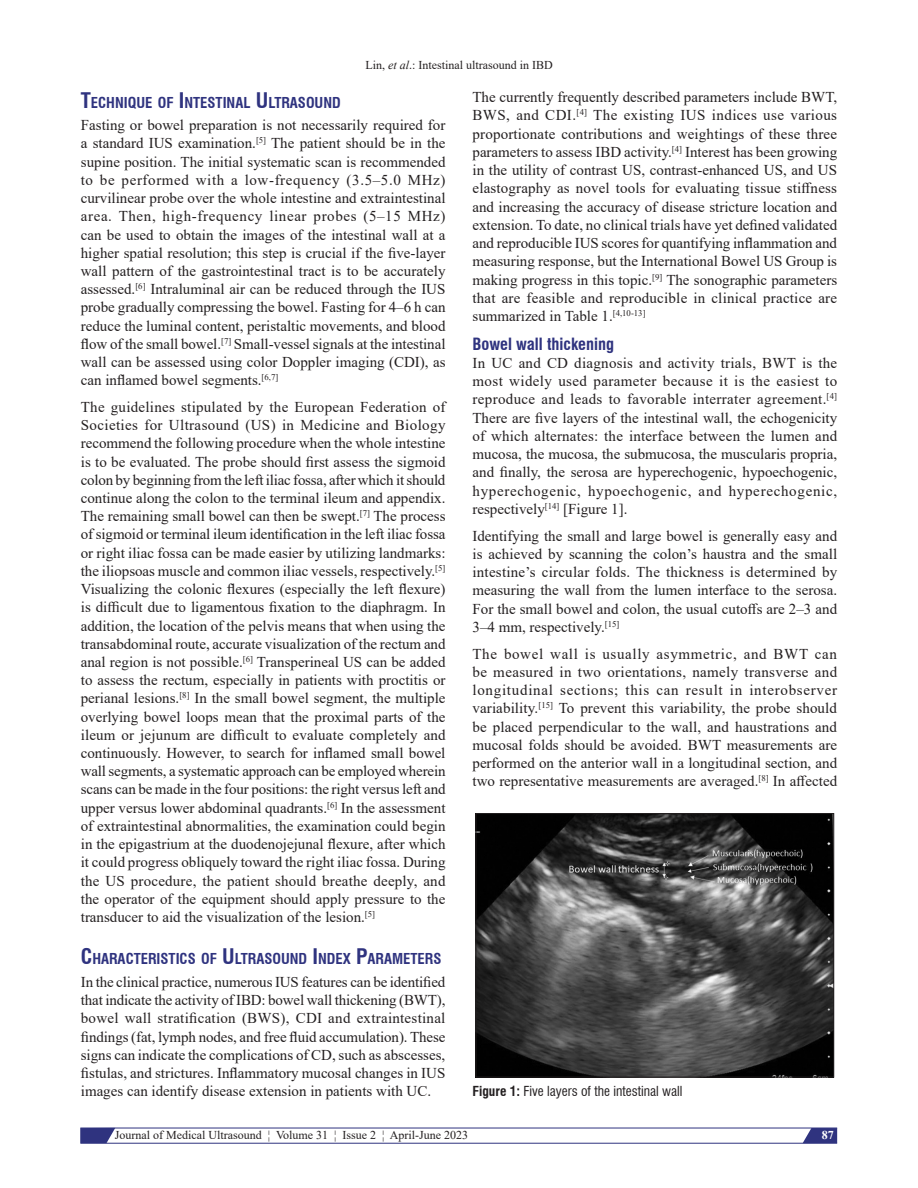
<style>
.page{position:relative;width:918px;height:1188px;background:#fff}
.page>*{position:absolute;margin:0;border:0;box-sizing:border-box;transform-origin:0 0}
.t1{font:700 condensed 16.5px "Swiss 721 BT";color:#2f337f}
.TX{font:15px/18.1px "Times New Roman";color:#231f20;text-align:justify}
.t2{font:700 condensed 14.7px "Swiss 721 BT";color:#2f337f}
.FGC{font:condensed 13.5px "Swiss 721 BT";color:#231f20}
.t3{font:12px "Times New Roman";color:#231f20}
.t4{font:700 12px "Times New Roman";color:#fff}
.s1{font-style:italic}
.s2{font-size:21px}
.s3{font-weight:700}
</style>
<div class="page">
<svg style="left:80px;top:1128px;width:758px;height:16px"></svg>
<img style="left:478px;top:815px;width:354px;height:260px">
<div style="left:476px;top:813px;width:358px;height:264px;border:1px solid #231f20"></div>
<p class="t3" style="left:365px;top:56px;width:189px">Lin, <span class="s1">et al</span>.: Intestinal ultrasound in IBD</p>
<h1 class="t2" style="left:81px;top:94px;width:261px"><span class="s2">T</span>ECHNIQUE OF <span class="s2">I</span> NTESTINAL <span class="s2">U</span> LTRASOUND</h1>
<p class="TX" style="left:81px;top:116px;width:366px">Fasting or bowel preparation is not necessarily required for a standard IUS examination.<sup>[5]</sup> The patient should be in the supine position. The initial systematic scan is recommended to be performed with a low‑frequency (3.5–5.0 MHz) curvilinear probe over the whole intestine and extraintestinal area. Then, high‑frequency linear probes (5–15 MHz) can be used to obtain the images of the intestinal wall at a higher spatial resolution; this step is crucial if the five‑layer wall pattern of the gastrointestinal tract is to be accurately assessed.<sup>[6]</sup> Intraluminal air can be reduced through the IUS probe gradually compressing the bowel. Fasting for 4–6 h can reduce the luminal content, peristaltic movements, and blood flow of the small bowel.<sup>[7]</sup> Small‑vessel signals at the intestinal wall can be assessed using color Doppler imaging (CDI), as can inflamed bowel segments.<sup>[6,7]</sup></p>
<p class="TX" style="left:81px;top:397px;width:366px">The guidelines stipulated by the European Federation of Societies for Ultrasound (US) in Medicine and Biology recommend the following procedure when the whole intestine is to be evaluated. The probe should first assess the sigmoid colon by beginning from the left iliac fossa, after which it should continue along the colon to the terminal ileum and appendix.<br>The remaining small bowel can then be swept.<sup>[7]</sup> The process of sigmoid or terminal ileum identification in the left iliac fossa or right iliac fossa can be made easier by utilizing landmarks: the iliopsoas muscle and common iliac vessels, respectively.<sup>[5] </sup>Visualizing the colonic flexures (especially the left flexure) is difficult due to ligamentous fixation to the diaphragm. In addition, the location of the pelvis means that when using the transabdominal route, accurate visualization of the rectum and anal region is not possible.<sup>[6]</sup> Transperineal US can be added to assess the rectum, especially in patients with proctitis or perianal lesions.<sup>[8]</sup> In the small bowel segment, the multiple overlying bowel loops mean that the proximal parts of the ileum or jejunum are difficult to evaluate completely and continuously. However, to search for inflamed small bowel wall segments, a systematic approach can be employed wherein scans can be made in the four positions: the right versus left and upper versus lower abdominal quadrants.<sup>[6]</sup> In the assessment of extraintestinal abnormalities, the examination could begin in the epigastrium at the duodenojejunal flexure, after which it could progress obliquely toward the right iliac fossa. During the US procedure, the patient should breathe deeply, and the operator of the equipment should apply pressure to the transducer to aid the visualization of the lesion.<sup>[5]</sup></p>
<h1 class="t2" style="left:81px;top:950px;width:362px"><span class="s2">C</span>HARACTERISTICS OF <span class="s2">U</span> LTRASOUND <span class="s2">I</span> NDEX <span class="s2">P</span>ARAMETERS</h1>
<p class="TX" style="left:81px;top:972px;width:366px">In the clinical practice, numerous IUS features can be identified that indicate the activity of IBD: bowel wall thickening (BWT), bowel wall stratification (BWS), CDI and extraintestinal findings (fat, lymph nodes, and free fluid accumulation). These signs can indicate the complications of CD, such as abscesses, fistulas, and strictures. Inflammatory mucosal changes in IUS images can identify disease extension in patients with UC.</p>
<p class="TX" style="left:472px;top:88px;width:366px">The currently frequently described parameters include BWT, BWS, and CDI.<sup>[4]</sup> The existing IUS indices use various proportionate contributions and weightings of these three parameters to assess IBD activity.<sup>[4]</sup> Interest has been growing in the utility of contrast US, contrast‑enhanced US, and US elastography as novel tools for evaluating tissue stiffness and increasing the accuracy of disease stricture location and extension. To date, no clinical trials have yet defined validated and reproducible IUS scores for quantifying inflammation and measuring response, but the International Bowel US Group is making progress in this topic.<sup>[9]</sup> The sonographic parameters that are feasible and reproducible in clinical practice are summarized in Table 1.<sup>[4,10-13]</sup></p>
<h2 class="t1" style="left:472px;top:334px;width:143px">Bowel wall thickening</h2>
<p class="TX" style="left:472px;top:353px;width:366px">In UC and CD diagnosis and activity trials, BWT is the most widely used parameter because it is the easiest to reproduce and leads to favorable interrater agreement.<sup>[4] </sup>There are five layers of the intestinal wall, the echogenicity of which alternates: the interface between the lumen and mucosa, the mucosa, the submucosa, the muscularis propria, and finally, the serosa are hyperechogenic, hypoechogenic, hyperechogenic, hypoechogenic, and hyperechogenic, respectively<sup>[14]</sup> [Figure 1].</p>
<p class="TX" style="left:472px;top:526px;width:366px">Identifying the small and large bowel is generally easy and is achieved by scanning the colon’s haustra and the small intestine’s circular folds. The thickness is determined by measuring the wall from the lumen interface to the serosa.<br>For the small bowel and colon, the usual cutoffs are 2–3 and 3–4 mm, respectively.<sup>[15]</sup></p>
<p class="TX" style="left:472px;top:644px;width:366px">The bowel wall is usually asymmetric, and BWT can be measured in two orientations, namely transverse and longitudinal sections; this can result in interobserver variability.<sup>[15]</sup> To prevent this variability, the probe should be placed perpendicular to the wall, and haustrations and mucosal folds should be avoided. BWT measurements are performed on the anterior wall in a longitudinal section, and two representative measurements are averaged.<sup>[8]</sup> In affected</p>
<p class="FGC" style="left:472px;top:1083px;width:211px"><span class="s3">Figure 1:</span> Five layers of the intestinal wall</p>
<p class="t3" style="left:115px;top:1127px;width:355px">Journal of Medical Ultrasound ¦ Volume 31 ¦ Issue 2 ¦ April‑June 2023</p>
<p class="t4" style="left:822px;top:1127px;width:13px">87</p>
</div>
